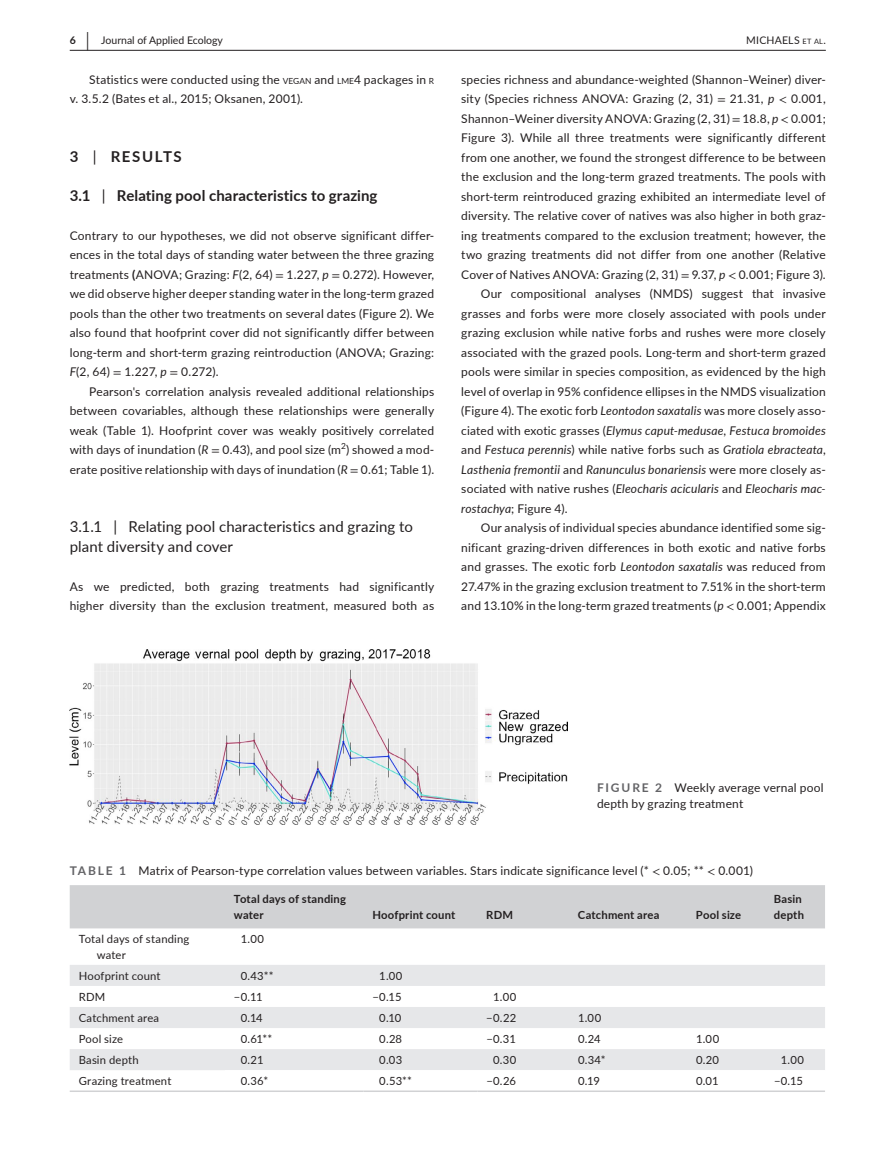
<style>
.page{position:relative;width:893px;height:1174px;background:#fff}
.page>*{position:absolute;margin:0;border:0;box-sizing:border-box;transform-origin:0 0}
.t1{font:15px/19.5px "Lato";letter-spacing:.005em;color:#231f20}
.t2{font:700 15px "Lato";letter-spacing:.01em;color:#231f20}
.t3{font:700 15px "Lato";letter-spacing:.105em;color:#231f20}
.t4{font:12px/19.5px "Lato";letter-spacing:.015em;color:#231f20}
.t5{font:italic 12px "Lato";letter-spacing:.015em;color:#231f20}
.t6{font:11.25px/15.8px "Lato";letter-spacing:.015em;color:#231f20}
.t7{font:700 11.25px/15.8px "Lato";letter-spacing:.02em;color:#231f20}
.t8{font:10.5px "Lato";color:#231f20}
.t9{font:10.5px "Lato";letter-spacing:.02em;color:#231f20}
.t10{font:700 10.5px "Lato";color:#231f20}
.t11{font:8.4px "Lato";color:#231f20}
.s1{font-size:19.5px}
.s2{font-size:7.35px}
.s3{font-size:8.4px}
.s4{font-style:inherit}
.s5{font-family:"STIX"}
.s6{font-style:italic}
.s7{font-style:normal}
.s8{font-weight:400}
.s9{font-weight:700}
.s10{font-weight:700;color:#636366}
</style>
<div class="page">
<hr style="left:70px;top:50px;width:756px;height:1px;background:#231f20">
<img style="left:70px;top:649px;width:497px;height:176px">
<div style="left:70px;top:885px;width:755px;height:43px;background:#d1d2d4"></div>
<svg style="left:70px;top:965px;width:755px;height:105px;fill:#e6e7e9"></svg>
<hr style="left:70px;top:1090px;width:155px;height:2px;background:#d1d2d4">
<hr style="left:225px;top:1090px;width:138px;height:2px;background:#d1d2d4">
<hr style="left:363px;top:1090px;width:114px;height:2px;background:#d1d2d4">
<hr style="left:477px;top:1090px;width:92px;height:2px;background:#d1d2d4">
<hr style="left:569px;top:1090px;width:118px;height:2px;background:#d1d2d4">
<hr style="left:687px;top:1090px;width:78px;height:2px;background:#d1d2d4">
<hr style="left:765px;top:1090px;width:60px;height:2px;background:#d1d2d4">
<p class="t10" style="left:70px;top:33px;width:21px">6 <span class="s1">|</span></p>
<p class="t8" style="left:101px;top:33px;width:123px">Journal of Applied Ecology</p>
<p class="t9" style="left:746px;top:33px;width:81px">MICHAELS <span class="s2">ET AL</span>.</p>
<p class="t4" style="left:70px;top:69px;width:366px;text-indent:19px">Statistics were conducted using the <span class="s3">VEGAN</span> and <span class="s3">LME</span><span class="s4">4</span> packages in <span class="s3">R </span>v. 3.5.2 (Bates et al., 2015; Oksanen, 2001).</p>
<p class="t4" style="left:461px;top:69px;width:366px">species richness and abundance-weighted (Shannon–Weiner) diver-</p>
<p class="t4" style="left:461px;top:89px;width:366px">sity (Species richness ANOVA: Grazing (2, 31) <span class="s5">=</span> 21.31, <span class="s6">p</span> <span class="s5">&lt;</span> 0.001,</p>
<p class="t4" style="left:461px;top:108px;width:366px">Shannon–Weiner diversity ANOVA: Grazing (2, 31) <span class="s5">=</span> 18.8, <span class="s6">p</span> <span class="s5">&lt;</span> 0.001;</p>
<p class="t4" style="left:461px;top:128px;width:366px">Figure 3). While all three treatments were significantly different</p>
<p class="t4" style="left:461px;top:147px;width:366px">from one another, we found the strongest difference to be between</p>
<p class="t4" style="left:461px;top:167px;width:366px">the exclusion and the long-term grazed treatments. The pools with</p>
<p class="t4" style="left:461px;top:186px;width:366px">short-term reintroduced grazing exhibited an intermediate level of</p>
<p class="t4" style="left:461px;top:206px;width:366px">diversity. The relative cover of natives was also higher in both graz-</p>
<p class="t4" style="left:461px;top:225px;width:366px">ing treatments compared to the exclusion treatment; however, the</p>
<p class="t4" style="left:461px;top:245px;width:366px">two grazing treatments did not differ from one another (Relative</p>
<p class="t4" style="left:461px;top:264px;width:366px">Cover of Natives ANOVA: Grazing (2, 31) <span class="s5">=</span> 9.37, <span class="s6">p</span> <span class="s5">&lt;</span> 0.001; Figure 3).</p>
<p class="t4" style="left:481px;top:284px;width:346px">Our compositional analyses (NMDS) suggest that invasive</p>
<p class="t4" style="left:461px;top:303px;width:366px">grasses and forbs were more closely associated with pools under</p>
<p class="t4" style="left:461px;top:323px;width:366px">grazing exclusion while native forbs and rushes were more closely</p>
<p class="t4" style="left:461px;top:342px;width:366px">associated with the grazed pools. Long-term and short-term grazed</p>
<p class="t4" style="left:461px;top:362px;width:366px">pools were similar in species composition, as evidenced by the high</p>
<p class="t4" style="left:461px;top:381px;width:366px">level of overlap in 95% confidence ellipses in the NMDS visualization</p>
<p class="t4" style="left:461px;top:401px;width:366px">(Figure 4). The exotic forb <span class="s6">Leontodon saxatalis</span> was more closely asso-</p>
<p class="t5" style="left:461px;top:422px;width:366px"><span class="s7">ciated with exotic grasses (</span>Elymus caput-medusae<span class="s7">,</span> Festuca bromoides</p>
<p class="t5" style="left:461px;top:441px;width:366px"><span class="s7">and</span> Festuca perennis<span class="s7">) while native forbs such as</span> Gratiola ebracteata<span class="s7">,</span></p>
<p class="t5" style="left:461px;top:461px;width:366px">Lasthenia fremontii <span class="s7">and</span> Ranunculus bonariensis <span class="s7">were more closely as-</span></p>
<p class="t5" style="left:461px;top:480px;width:366px"><span class="s7">sociated with native rushes (</span>Eleocharis acicularis <span class="s7">and</span> Eleocharis mac-</p>
<p class="t4" style="left:461px;top:498px;width:108px"><span class="s6">rostachya</span>; Figure 4).</p>
<p class="t4" style="left:481px;top:518px;width:346px">Our analysis of individual species abundance identified some sig-</p>
<p class="t4" style="left:461px;top:537px;width:366px">nificant grazing-driven differences in both exotic and native forbs</p>
<p class="t4" style="left:461px;top:557px;width:366px">and grasses. The exotic forb <span class="s6">Leontodon saxatalis</span> was reduced from</p>
<p class="t4" style="left:461px;top:576px;width:366px">27.47% in the grazing exclusion treatment to 7.51% in the short-term</p>
<p class="t4" style="left:461px;top:596px;width:366px">and 13.10% in the long-term grazed treatments (<span class="s6">p</span> <span class="s5">&lt;</span> 0.001; Appendix</p>
<p class="t3" style="left:70px;top:145px;width:114px">3 <span class="s8">|</span> RESULTS</p>
<p class="t2" style="left:70px;top:184px;width:309px">3.1 <span class="s8">|</span> Relating pool characteristics to grazing</p>
<p class="t4" style="left:70px;top:225px;width:366px;text-align:justify">Contrary to our hypotheses, we did not observe significant differ&shy;ences in the total days of standing water between the three grazing treatments <span class="s9">(</span>ANOVA; Grazing: <span class="s6">F</span>(2, 64) <span class="s5">=</span> 1.227, <span class="s6">p</span> <span class="s5">=</span> 0.272). However, we did observe higher deeper standing water in the long-term grazed pools than the other two treatments on several dates (Figure 2). We also found that hoofprint cover did not significantly differ between long-term and short-term grazing reintroduction (ANOVA; Grazing:<br><span class="s6">F</span>(2, 64) <span class="s5">=</span> 1.227, <span class="s6">p</span> <span class="s5">=</span> 0.272).</p>
<p class="t4" style="left:70px;top:381px;width:366px;text-align:justify;text-indent:20px">Pearson's correlation analysis revealed additional relationships between covariables, although these relationships were generally weak (Table 1). Hoofprint cover was weakly positively correlated with days of inundation (<span class="s6">R</span> <span class="s5">=</span> 0.43), and pool size (m ) showed a mod-</p>
<p class="t11" style="left:341px;top:440px;width:6px">2</p>
<p class="t4" style="left:70px;top:459px;width:366px">erate positive relationship with days of inundation (<span class="s6">R</span> <span class="s5">=</span> 0.61; Table 1).</p>
<p class="t1" style="left:70px;top:516px;width:345px">3.1.1 | Relating pool characteristics and grazing to plant diversity and cover</p>
<p class="t4" style="left:70px;top:576px;width:366px">As we predicted, both grazing treatments had significantly higher diversity than the exclusion treatment, measured both as</p>
<p class="t4" style="left:597px;top:779px;width:228px;line-height:16.5px"><span class="s10">FIGURE 2</span> Weekly average vernal pool depth by grazing treatment</p>
<p class="t4" style="left:70px;top:860px;width:685px"><span class="s10">TABLE 1</span> Matrix of Pearson-type correlation values between variables. Stars indicate significance level (* <span class="s5">&lt;</span> 0.05; ** <span class="s5">&lt;</span> 0.001)</p>
<p class="t7" style="left:234px;top:891px;width:114px">Total days of standing water</p>
<p class="t7" style="left:372px;top:906px;width:85px">Hoofprint count</p>
<p class="t7" style="left:486px;top:906px;width:28px">RDM</p>
<p class="t7" style="left:578px;top:906px;width:83px">Catchment area</p>
<p class="t7" style="left:696px;top:906px;width:47px">Pool size</p>
<p class="t7" style="left:774px;top:891px;width:32px">Basin depth</p>
<p class="t6" style="left:97px;top:930px;width:94px;text-indent:-18px">Total days of standing water</p>
<p class="t6" style="left:241px;top:930px;width:25px">1.00</p>
<p class="t6" style="left:79px;top:967px;width:83px">Hoofprint count</p>
<p class="t6" style="left:241px;top:967px;width:34px">0.43**</p>
<p class="t6" style="left:379px;top:967px;width:25px">1.00</p>
<p class="t6" style="left:79px;top:988px;width:28px">RDM</p>
<p class="t6" style="left:234px;top:988px;width:30px">−0.11</p>
<p class="t6" style="left:372px;top:988px;width:31px">−0.15</p>
<p class="t6" style="left:493px;top:988px;width:25px">1.00</p>
<p class="t6" style="left:79px;top:1009px;width:82px">Catchment area</p>
<p class="t6" style="left:241px;top:1009px;width:23px">0.14</p>
<p class="t6" style="left:379px;top:1009px;width:24px">0.10</p>
<p class="t6" style="left:486px;top:1009px;width:31px">−0.22</p>
<p class="t6" style="left:578px;top:1009px;width:25px">1.00</p>
<p class="t6" style="left:79px;top:1030px;width:46px">Pool size</p>
<p class="t6" style="left:241px;top:1030px;width:33px">0.61**</p>
<p class="t6" style="left:379px;top:1030px;width:24px">0.28</p>
<p class="t6" style="left:486px;top:1030px;width:31px">−0.31</p>
<p class="t6" style="left:578px;top:1030px;width:24px">0.24</p>
<p class="t6" style="left:696px;top:1030px;width:25px">1.00</p>
<p class="t6" style="left:79px;top:1051px;width:61px">Basin depth</p>
<p class="t6" style="left:241px;top:1051px;width:24px">0.21</p>
<p class="t6" style="left:379px;top:1051px;width:24px">0.03</p>
<p class="t6" style="left:493px;top:1051px;width:25px">0.30</p>
<p class="t6" style="left:578px;top:1051px;width:29px">0.34*</p>
<p class="t6" style="left:696px;top:1051px;width:25px">0.20</p>
<p class="t6" style="left:781px;top:1051px;width:25px">1.00</p>
<p class="t6" style="left:79px;top:1072px;width:94px">Grazing treatment</p>
<p class="t6" style="left:241px;top:1072px;width:29px">0.36*</p>
<p class="t6" style="left:379px;top:1072px;width:34px">0.53**</p>
<p class="t6" style="left:486px;top:1072px;width:31px">−0.26</p>
<p class="t6" style="left:578px;top:1072px;width:23px">0.19</p>
<p class="t6" style="left:696px;top:1072px;width:24px">0.01</p>
<p class="t6" style="left:774px;top:1072px;width:31px">−0.15</p>
</div>
